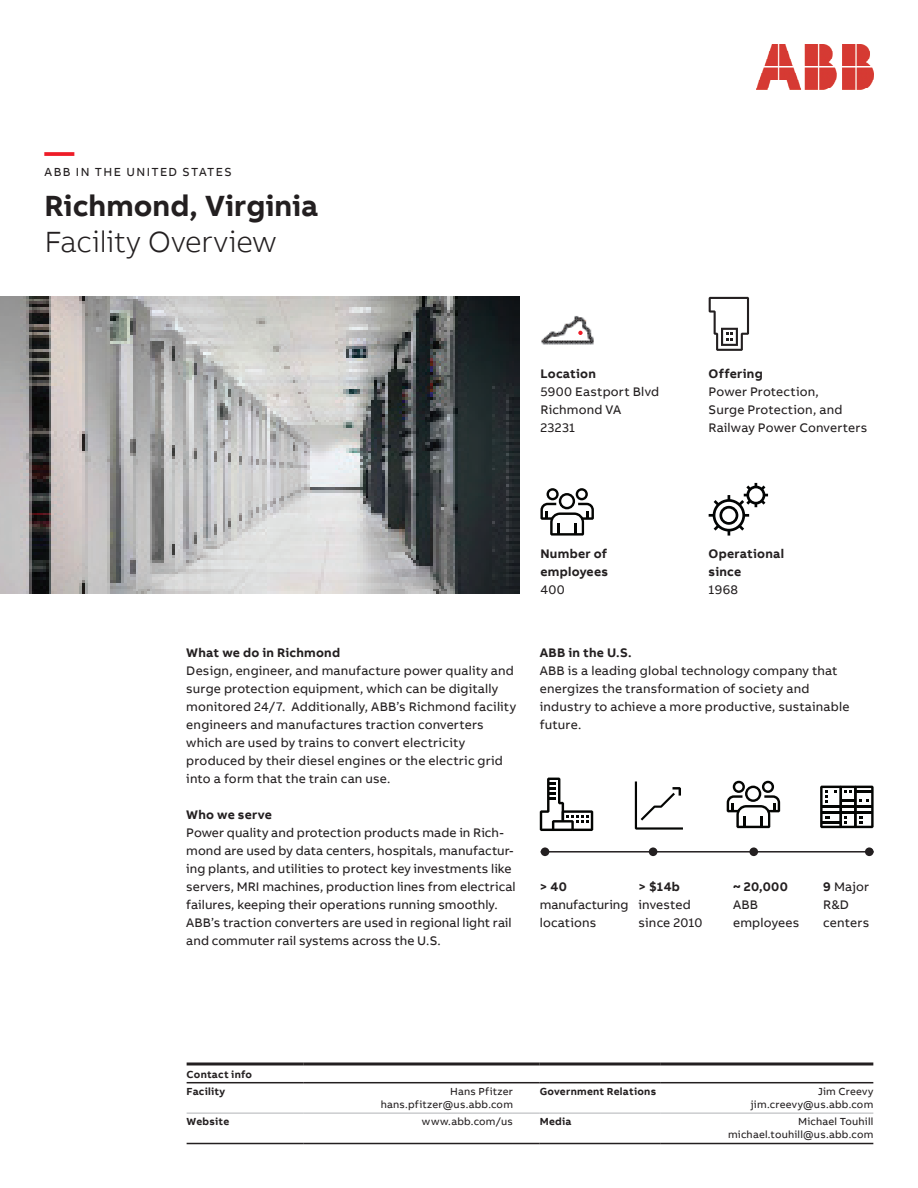
<style>
.page{position:relative;width:918px;height:1188px;background:#fff}
.page>*{position:absolute;margin:0;border:0;box-sizing:border-box;transform-origin:0 0}
.t1{font:700 30px "AB Bvoice";letter-spacing:.005em;color:#231f20}
.t2{font:300 30px "AB Bvoice";letter-spacing:-.005em;color:#231f20}
.t3{font:700 30px "AB Bvoice";color:#ee1c28}
.t4{font:12.75px/18px "AB Bvoice";letter-spacing:.01em;color:#231f20}
.t5{font:700 12.75px/18px "AB Bvoice";letter-spacing:.02em;color:#231f20}
.t6{font:12px "AB Bvoice";letter-spacing:.12em;color:#231f20}
.t7{font:10.5px/13.5px "AB Bvoice";letter-spacing:.02em;color:#231f20;text-align:right}
.t8{font:700 10.5px/17px "AB Bvoice";letter-spacing:.025em;color:#231f20}
.s1{font-weight:700}
</style>
<div class="page">
<img style="left:0;top:297px;width:519px;height:297px">
<img style="left:757px;top:45px;width:116px;height:44px">
<svg style="left:540px;top:488px;width:54px;height:48px"></svg>
<img style="left:541px;top:316px;width:53px;height:29px">
<svg style="left:578px;top:331px;width:5px;height:4px"></svg>
<svg style="left:709px;top:483px;width:59px;height:53px"></svg>
<svg style="left:727px;top:781px;width:53px;height:47px"></svg>
<svg style="left:820px;top:786px;width:54px;height:42px"></svg>
<svg style="left:540px;top:778px;width:53px;height:53px"></svg>
<svg style="left:635px;top:781px;width:48px;height:49px"></svg>
<hr style="left:541px;top:851px;width:333px;height:2px;background:#231f20">
<div style="left:541px;top:847px;width:8px;height:9px;background:#231f20;border-radius:50%"></div>
<div style="left:649px;top:847px;width:8px;height:9px;background:#231f20;border-radius:50%"></div>
<div style="left:749px;top:847px;width:9px;height:9px;background:#231f20;border-radius:50%"></div>
<div style="left:865px;top:847px;width:9px;height:9px;background:#231f20;border-radius:50%"></div>
<hr style="left:187px;top:1082px;width:117px;height:1px;background:#231f20">
<hr style="left:304px;top:1082px;width:209px;height:1px;background:#231f20">
<hr style="left:187px;top:1062px;width:117px;height:3px;background:#231f20">
<hr style="left:304px;top:1062px;width:209px;height:3px;background:#231f20">
<hr style="left:513px;top:1062px;width:27px;height:3px;background:#231f20">
<hr style="left:540px;top:1062px;width:121px;height:3px;background:#231f20">
<hr style="left:661px;top:1062px;width:212px;height:3px;background:#231f20">
<hr style="left:187px;top:1143px;width:117px;height:1px;background:#231f20">
<hr style="left:304px;top:1143px;width:209px;height:1px;background:#231f20">
<hr style="left:187px;top:1113px;width:117px;height:1px;background:#b2b3b7">
<hr style="left:304px;top:1113px;width:209px;height:1px;background:#b2b3b7">
<svg style="left:513px;top:1113px;width:27px;height:1px"></svg>
<hr style="left:540px;top:1113px;width:121px;height:1px;background:#b2b3b7">
<hr style="left:661px;top:1113px;width:212px;height:1px;background:#b2b3b7">
<svg style="left:513px;top:1082px;width:27px;height:1px"></svg>
<hr style="left:540px;top:1082px;width:121px;height:1px;background:#231f20">
<hr style="left:661px;top:1082px;width:212px;height:1px;background:#231f20">
<svg style="left:513px;top:1143px;width:27px;height:1px"></svg>
<hr style="left:540px;top:1143px;width:121px;height:1px;background:#231f20">
<hr style="left:661px;top:1143px;width:212px;height:1px;background:#231f20">
<svg style="left:709px;top:297px;width:40px;height:54px"></svg>
<h1 class="t3" style="left:45px;top:132px;width:31px">—</h1>
<p class="t6" style="left:45px;top:165px;width:189px">ABB IN THE UNITED STATES</p>
<h1 class="t1" style="left:45px;top:186px;width:275px">Richmond, Virginia</h1>
<h1 class="t2" style="left:45px;top:224px;width:233px">Facility Overview</h1>
<p class="t5" style="left:540px;top:364px;width:57px">Location</p>
<p class="t4" style="left:540px;top:382px;width:120px">5900 Eastport Blvd<br>Richmond VA<br>23231</p>
<p class="t5" style="left:709px;top:364px;width:56px">Offering</p>
<p class="t4" style="left:709px;top:382px;width:160px">Power Protection,<br>Surge Protection, and<br>Railway Power Converters</p>
<p class="t5" style="left:186px;top:643px;width:155px">What we do in Richmond</p>
<p class="t4" style="left:186px;top:661px;width:331px">Design, engineer, and manufacture power quality and surge protection equipment, which can be digitally monitored 24/7. Additionally, ABB’s Richmond facility engineers and manufactures traction converters which are used by trains to convert electricity produced by their diesel engines or the electric grid into a form that the train can use.</p>
<p class="t5" style="left:186px;top:805px;width:87px">Who we serve</p>
<p class="t4" style="left:186px;top:823px;width:331px">Power quality and protection products made in Rich&shy;mond are used by data centers, hospitals, manufactur&shy;ing plants, and utilities to protect key investments like servers, MRI machines, production lines from electrical failures, keeping their operations running smoothly.<br>ABB’s traction converters are used in regional light rail and commuter rail systems across the U.S.</p>
<p class="t5" style="left:540px;top:544px;width:69px">Number of employees</p>
<p class="t4" style="left:540px;top:580px;width:26px">400</p>
<p class="t5" style="left:709px;top:544px;width:77px">Operational since</p>
<p class="t4" style="left:709px;top:580px;width:31px">1968</p>
<p class="t5" style="left:540px;top:643px;width:93px">ABB in the U.S.</p>
<p class="t4" style="left:540px;top:661px;width:311px">ABB is a leading global technology company that energizes the transformation of society and industry to achieve a more productive, sustainable future.</p>
<p class="t5" style="left:540px;top:877px;width:29px">&gt; 40</p>
<p class="t4" style="left:540px;top:895px;width:90px">manufacturing locations</p>
<p class="t5" style="left:639px;top:877px;width:43px">&gt; $14b</p>
<p class="t4" style="left:639px;top:895px;width:65px">invested since 2010</p>
<p class="t5" style="left:733px;top:877px;width:56px">~ 20,000</p>
<p class="t4" style="left:733px;top:895px;width:68px">ABB employees</p>
<p class="t4" style="left:823px;top:877px;width:47px"><span class="s1">9</span> Major<br>R&amp;D centers</p>
<p class="t8" style="left:187px;top:1066px;width:67px">Contact info<br>Facility</p>
<p class="t7" style="left:381px;top:1084px;width:134px">Hans Pfitzer hans.pfitzer@us.abb.com</p>
<p class="t8" style="left:540px;top:1082px;width:118px">Government Relations</p>
<p class="t7" style="left:751px;top:1084px;width:124px">Jim Creevy jim.creevy@us.abb.com</p>
<p class="t8" style="left:187px;top:1113px;width:44px">Website</p>
<p class="t7" style="left:422px;top:1115px;width:93px">www.abb.com/us</p>
<p class="t8" style="left:540px;top:1113px;width:33px">Media</p>
<p class="t7" style="left:728px;top:1115px;width:147px">Michael Touhill michael.touhill@us.abb.com</p>
</div>
